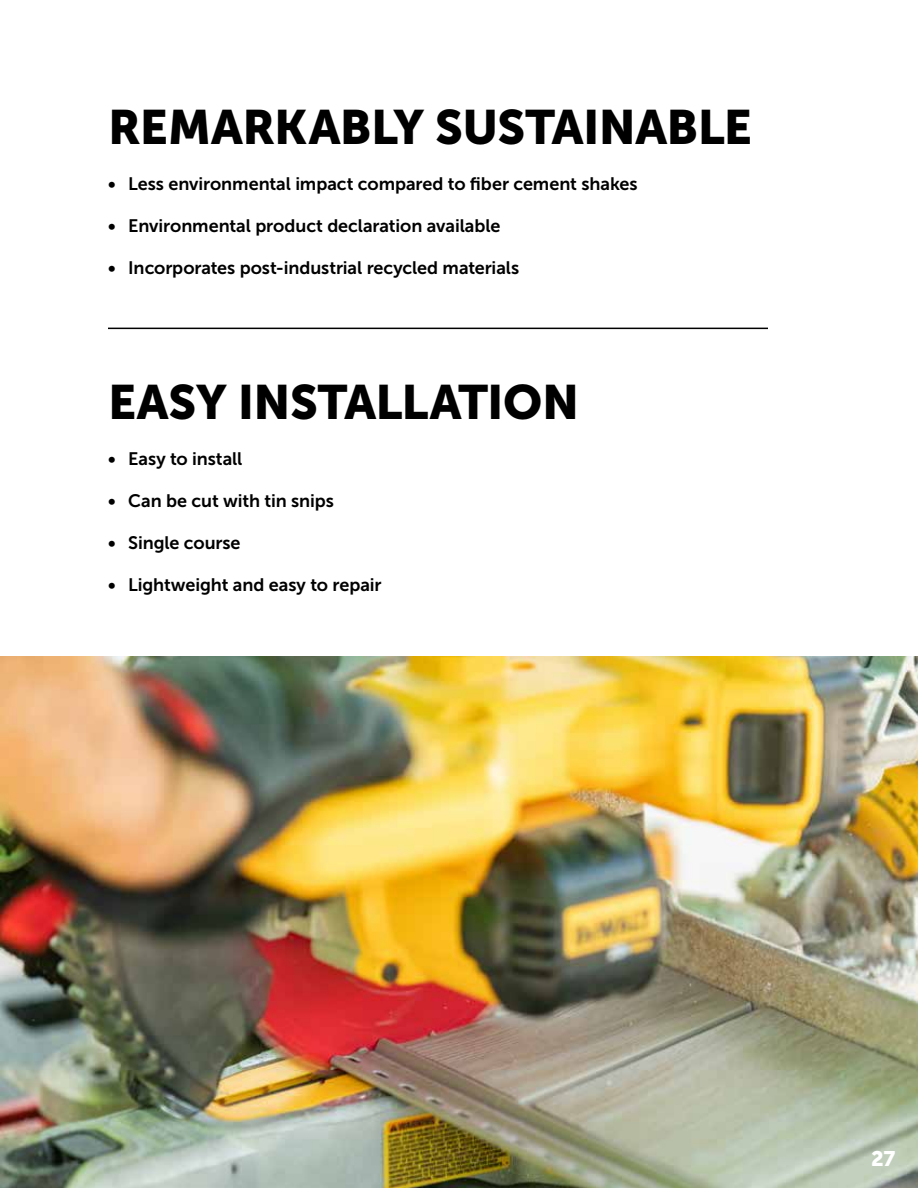
<style>
.page{position:relative;width:918px;height:1188px;background:#fff}
.page>*{position:absolute;margin:0;border:0;box-sizing:border-box;transform-origin:0 0}
.t1{font:48px "Museo Sans 900";letter-spacing:-.01em;color:#000}
.t2{font:21px "Museo Sans 900";color:#fff}
.t3{font:18px "Museo Sans 700";letter-spacing:-.005em;color:#000}
</style>
<div class="page">
<hr style="left:108px;top:328px;width:660px;height:1px;background:#000">
<img style="left:0;top:657px;width:918px;height:531px">
<h1 class="t1" style="left:108px;top:100px;width:646px">REMARKABLY SUSTAINABLE</h1>
<p class="t3" style="left:108px;top:174px;width:531px">• Less environmental impact compared to fiber cement shakes</p>
<p class="t3" style="left:108px;top:216px;width:394px">• Environmental product declaration available</p>
<p class="t3" style="left:108px;top:257px;width:413px">• Incorporates post-industrial recycled materials</p>
<h1 class="t1" style="left:108px;top:375px;width:473px">EASY INSTALLATION</h1>
<p class="t3" style="left:108px;top:449px;width:136px">• Easy to install</p>
<p class="t3" style="left:108px;top:491px;width:227px">• Can be cut with tin snips</p>
<p class="t3" style="left:108px;top:532px;width:134px">• Single course</p>
<p class="t3" style="left:108px;top:574px;width:275px">• Lightweight and easy to repair</p>
<p class="t2" style="left:871px;top:1147px;width:26px">27</p>
</div>
